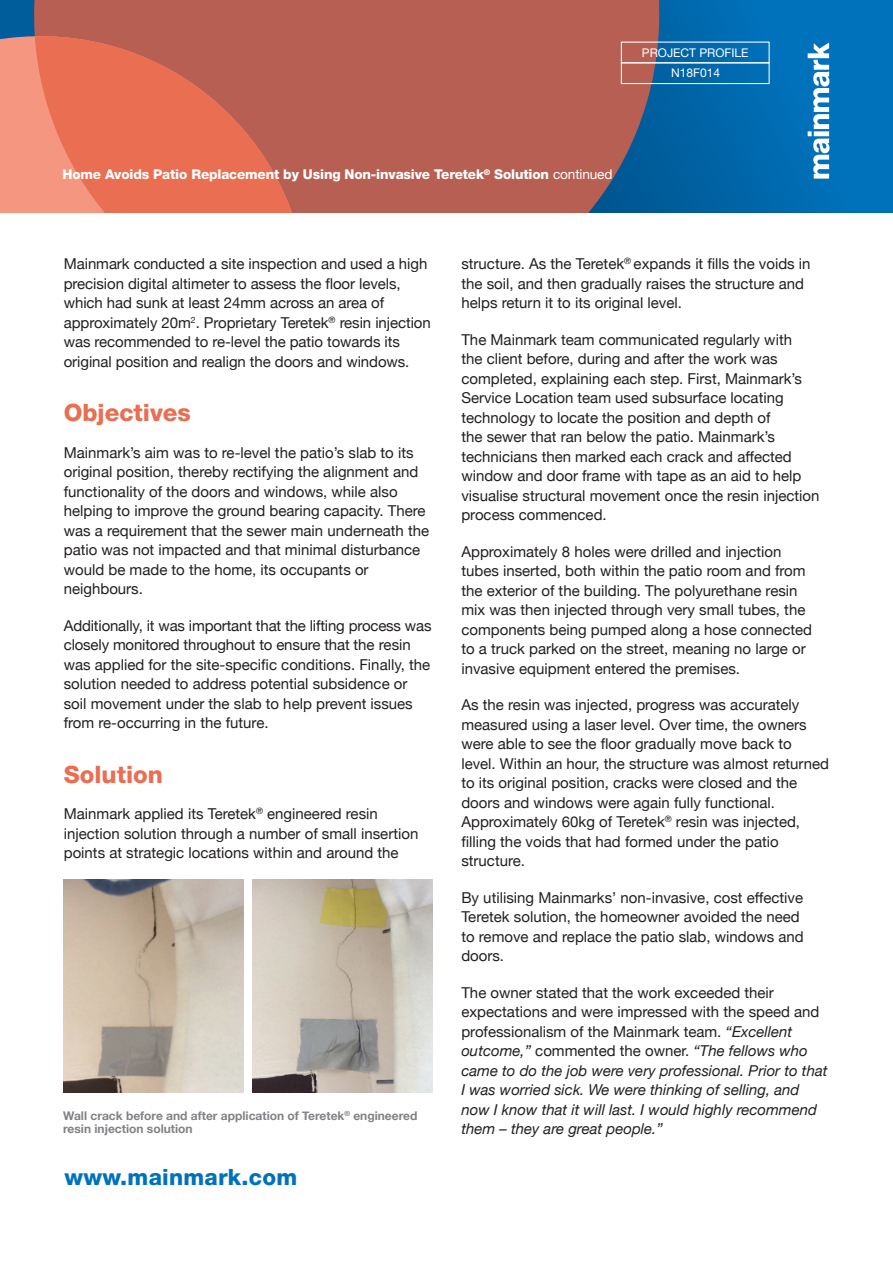
<style>
.page{position:relative;width:893px;height:1263px;background:#fff}
.page>*{position:absolute;margin:0;border:0;box-sizing:border-box;transform-origin:0 0}
.t1{font:800 24px "Helvetica Neue";color:#e96e52}
.t2{font:800 22.5px "Helvetica Neue";letter-spacing:.01em;color:#0072bc}
.t3{font:15px/19.5px "Helvetica Neue";color:#231f20}
.t4{font:italic 15px/19.5px "Helvetica Neue";color:#231f20}
.t5{font:800 13.5px "Helvetica Neue";letter-spacing:-.01em;color:#fff}
.t6{font:700 12px/13.5px "Helvetica Neue";color:#808285}
.t7{font:12px "Helvetica Neue";color:#fff}
.s1{font-weight:400}
.s2{font-style:normal}
</style>
<div class="page">
<svg style="left:664px;top:0;width:229px;height:213px;background:#006cb2"></svg>
<div style="left:29px;top:0;width:635px;height:213px;background:#b85f54"></div>
<svg style="left:0;top:32px;width:312px;height:181px;background:#e58c7a"></svg>
<svg style="left:35px;top:36px;width:277px;height:177px;background:#da6c56"></svg>
<svg style="left:808px;top:43px;width:21px;height:136px"></svg>
<div style="left:621px;top:62px;width:149px;height:22px;border:1px solid #fff"></div>
<img style="left:64px;top:880px;width:179px;height:213px">
<img style="left:253px;top:880px;width:179px;height:213px">
<p class="t7" style="left:642px;top:46px;width:108px">PROJECT PROFILE</p>
<p class="t5" style="left:63px;top:166px;width:552px">Home Avoids Patio Replacement by Using Non-invasive Teretek<sup>®</sup> Solution <span class="s1">continued</span></p>
<p class="t7" style="left:671px;top:66px;width:50px">N18F014</p>
<p class="t3" style="left:64px;top:255px;width:369px">Mainmark conducted a site inspection and used a high precision digital altimeter to assess the floor levels, which had sunk at least 24mm across an area of approximately 20m<sup>2</sup>. Proprietary Teretek<sup>®</sup> resin injection was recommended to re-level the patio towards its original position and realign the doors and windows.</p>
<h1 class="t1" style="left:64px;top:398px;width:129px">Objectives</h1>
<p class="t3" style="left:64px;top:443px;width:367px">Mainmark’s aim was to re-level the patio’s slab to its original position, thereby rectifying the alignment and functionality of the doors and windows, while also helping to improve the ground bearing capacity. There was a requirement that the sewer main underneath the patio was not impacted and that minimal disturbance would be made to the home, its occupants or neighbours.</p>
<p class="t3" style="left:64px;top:617px;width:369px">Additionally, it was important that the lifting process was closely monitored throughout to ensure that the resin was applied for the site-specific conditions. Finally, the solution needed to address potential subsidence or soil movement under the slab to help prevent issues from re-occurring in the future.</p>
<h1 class="t1" style="left:64px;top:760px;width:101px">Solution</h1>
<p class="t3" style="left:64px;top:805px;width:356px">Mainmark applied its Teretek<sup>®</sup> engineered resin injection solution through a number of small insertion points at strategic locations within and around the</p>
<p class="t6" style="left:63px;top:1109px;width:356px">Wall crack before and after application of Teretek<sup>®</sup> engineered resin injection solution</p>
<h2 class="t2" style="left:65px;top:1163px;width:234px">www.mainmark.com</h2>
<p class="t3" style="left:461px;top:255px;width:351px">structure. As the Teretek<sup>®</sup> expands it fills the voids in the soil, and then gradually raises the structure and helps return it to its original level.</p>
<p class="t3" style="left:461px;top:330px;width:360px">The Mainmark team communicated regularly with<br>the client before, during and after the work was completed, explaining each step. First, Mainmark’s Service Location team used subsurface locating technology to locate the position and depth of<br>the sewer that ran below the patio. Mainmark’s technicians then marked each crack and affected window and door frame with tape as an aid to help visualise structural movement once the resin injection process commenced.</p>
<p class="t3" style="left:461px;top:542px;width:352px">Approximately 8 holes were drilled and injection tubes inserted, both within the patio room and from the exterior of the building. The polyurethane resin mix was then injected through very small tubes, the components being pumped along a hose connected to a truck parked on the street, meaning no large or invasive equipment entered the premises.</p>
<p class="t3" style="left:461px;top:696px;width:369px">As the resin was injected, progress was accurately measured using a laser level. Over time, the owners were able to see the floor gradually move back to level. Within an hour, the structure was almost returned to its original position, cracks were closed and the doors and windows were again fully functional.<br>Approximately 60kg of Teretek<sup>®</sup> resin was injected, filling the voids that had formed under the patio structure.</p>
<p class="t3" style="left:461px;top:888px;width:344px">By utilising Mainmarks’ non-invasive, cost effective Teretek solution, the homeowner avoided the need to remove and replace the patio slab, windows and doors.</p>
<p class="t4" style="left:461px;top:983px;width:368px"><span class="s2">The owner stated that the work exceeded their expectations and were impressed with the speed and professionalism of the Mainmark team.</span> “Excellent outcome,” <span class="s2">commented the owner.</span> “The fellows who came to do the job were very professional. Prior to that I was worried sick. We were thinking of selling, and now I know that it will last. I would highly recommend them – they are great people.”</p>
</div>
